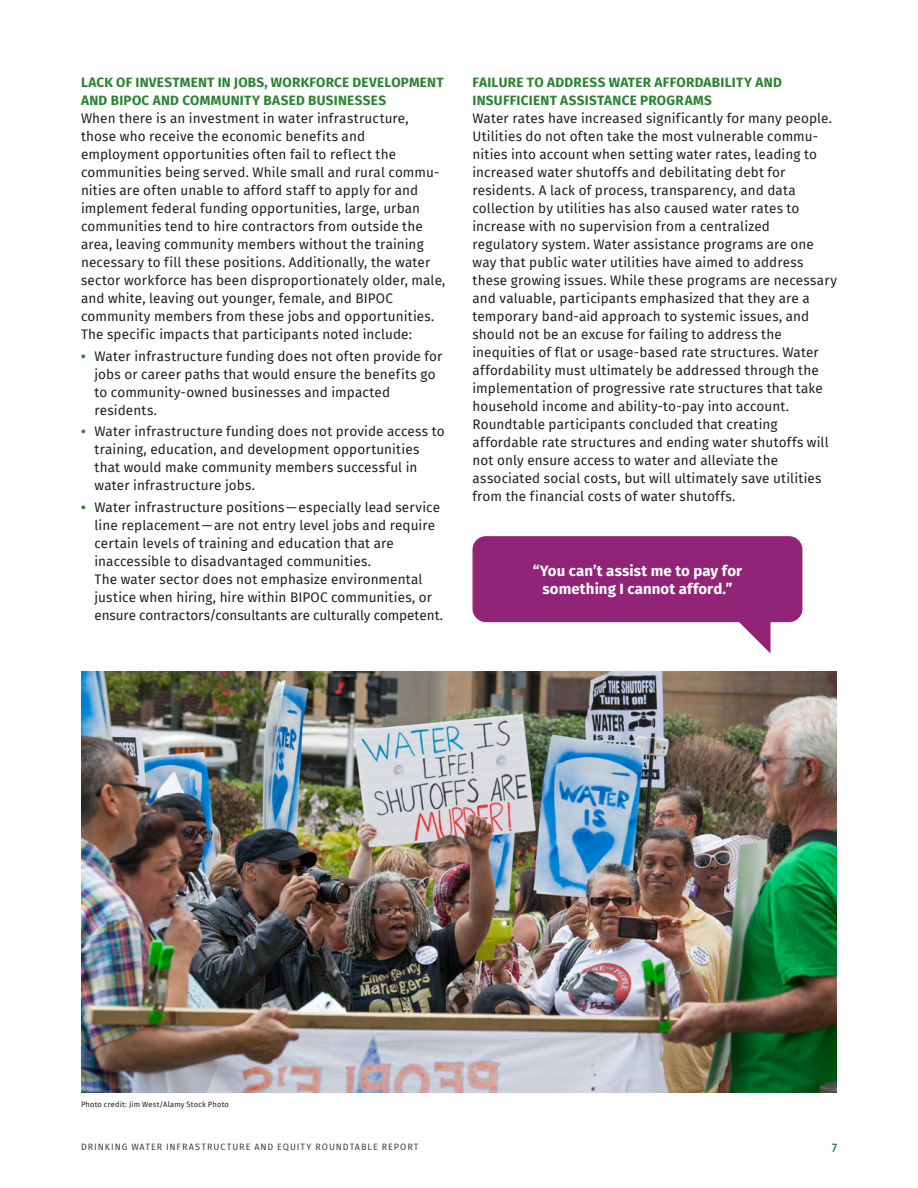
<style>
.page{position:relative;width:918px;height:1188px;background:#fff}
.page>*{position:absolute;margin:0;border:0;box-sizing:border-box;transform-origin:0 0}
.Pull_quote_1{font:700 15px/18px "Fira Sans";letter-spacing:.005em;color:#fff;text-align:center}
.Body_1{font:13.5px/18px "Fira Sans";letter-spacing:.01em;color:#231f20}
.Header_2{font:700 13.5px/18px "Fira Sans";letter-spacing:.02em;color:#2b8331}
.t1{font:12px "Fira Sans";color:#03503c}
.t2{font:9px "Fira Sans";letter-spacing:.105em;color:#3e3e3f}
.Caption_2_-_Green{font:7.5px "Fira Sans";letter-spacing:.025em;color:#231f20}
.s1{font-weight:700;color:#2b8331}
</style>
<div class="page">
<img style="left:81px;top:672px;width:756px;height:421px">
<div style="left:472px;top:536px;width:330px;height:86px;background:#922477;border-radius:14px"></div>
<svg style="left:732px;top:622px;width:38px;height:31px"></svg>
<p class="Header_2" style="left:81px;top:72px;width:364px">LACK OF INVESTMENT IN JOBS, WORKFORCE DEVELOPMENT<br>AND BIPOC AND COMMUNITY BASED BUSINESSES</p>
<p class="Body_1" style="left:81px;top:109px;width:366px">When there is an investment in water infrastructure, those who receive the economic benefits and employment opportunities often fail to reflect the communities being served. While small and rural commu&shy;nities are often unable to afford staff to apply for and implement federal funding opportunities, large, urban communities tend to hire contractors from outside the area, leaving community members without the training necessary to fill these positions. Additionally, the water sector workforce has been disproportionately older, male, and white, leaving out younger, female, and BIPOC community members from these jobs and opportunities.<br>The specific impacts that participants noted include:</p>
<p class="Body_1" style="left:94px;top:347px;width:349px;text-indent:-14px"><span class="s1">•</span> Water infrastructure funding does not often provide for jobs or career paths that would ensure the benefits go to community-owned businesses and impacted residents.</p>
<p class="Body_1" style="left:94px;top:422px;width:352px;text-indent:-14px"><span class="s1">•</span> Water infrastructure funding does not provide access to training, education, and development opportunities that would make community members successful in water infrastructure jobs.</p>
<p class="Body_1" style="left:94px;top:498px;width:350px;text-indent:-14px"><span class="s1">•</span> Water infrastructure positions—especially lead service line replacement—are not entry level jobs and require certain levels of training and education that are inaccessible to disadvantaged communities.<br>The water sector does not emphasize environmental justice when hiring, hire within BIPOC communities, or ensure contractors/consultants are culturally competent.</p>
<p class="Header_2" style="left:473px;top:72px;width:311px">FAILURE TO ADDRESS WATER AFFORDABILITY AND<br>INSUFFICIENT ASSISTANCE PROGRAMS</p>
<p class="Body_1" style="left:472px;top:109px;width:366px">Water rates have increased significantly for many people.<br>Utilities do not often take the most vulnerable commu&shy;nities into account when setting water rates, leading to increased water shutoffs and debilitating debt for residents. A lack of process, transparency, and data collection by utilities has also caused water rates to increase with no supervision from a centralized regulatory system. Water assistance programs are one way that public water utilities have aimed to address these growing issues. While these programs are necessary and valuable, participants emphasized that they are a temporary band-aid approach to systemic issues, and should not be an excuse for failing to address the inequities of flat or usage-based rate structures. Water affordability must ultimately be addressed through the implementation of progressive rate structures that take household income and ability-to-pay into account.<br>Roundtable participants concluded that creating affordable rate structures and ending water shutoffs will not only ensure access to water and alleviate the associated social costs, but will ultimately save utilities from the financial costs of water shutoffs.</p>
<p class="Pull_quote_1" style="left:533px;top:560px;width:211px">“You can’t assist me to pay for something I cannot afford.”</p>
<p class="Caption_2_-_Green" style="left:81px;top:1098px;width:149px">Photo credit: Jim West/Alamy Stock Photo</p>
<p class="t2" style="left:81px;top:1140px;width:339px">DRINKING WATER INFRASTRUCTURE AND EQUITY ROUNDTABLE REPORT</p>
<p class="t1" style="left:832px;top:1138px;width:7px">7</p>
</div>
